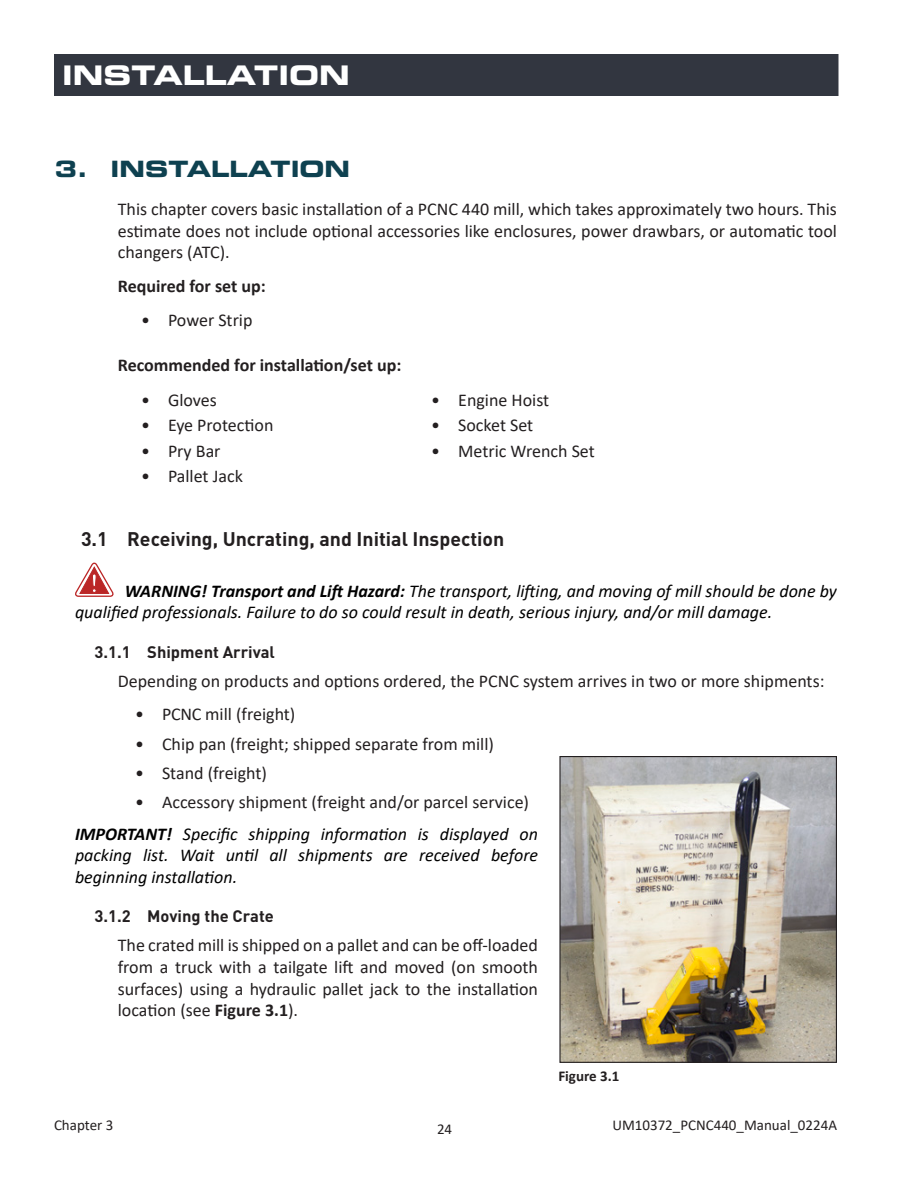
<style>
.page{position:relative;width:918px;height:1188px;background:#fff}
.page>*{position:absolute;margin:0;border:0;box-sizing:border-box;transform-origin:0 0}
.t1{font:27px "Eurostile LT Std Bold Ex 2";color:#fff}
.t2{font:22.5px "Eurostile LT Std Bold Ex 2";color:#0e4150}
.t3{font:700 19.5px "DIN Pro";color:#231f20}
.Body_Text{font:18px/21.6px "Calibri";color:#231f20;text-align:justify}
.Warnings{font:italic 18px/21.6px "Calibri";color:#000}
.Important_Note{font:italic 18px/21.6px "Calibri";color:#000;text-align:justify}
.Header_Level_3{font:700 18px "Calibri";color:#231f20}
.t4{font:700 16.5px "DIN Pro";color:#231f20}
.t5{font:15px "Calibri";color:#231f20}
.t6{font:700 15px "Calibri";color:#231f20}
.s1{font-weight:700}
</style>
<div class="page">
<div style="left:55px;top:55px;width:783px;height:40px;background:#323640"></div>
<div style="left:54px;top:54px;width:784px;height:42px;border:2px solid #323640"></div>
<svg style="left:75px;top:563px;width:39px;height:34px"></svg>
<img style="left:561px;top:758px;width:274px;height:303px">
<div style="left:559px;top:756px;width:278px;height:307px;border:1px solid #231f20"></div>
<h1 class="t1" style="left:62px;top:56px;width:25px">INSTA</h1>
<h1 class="t1" style="left:183px;top:56px;width:136px">LLATION</h1>
<p class="t2" style="left:55px;top:153px;width:297px">3. I NSTALLATION</p>
<p class="Body_Text" style="left:118px;top:198px;width:721px">This chapter covers basic installation of a PCNC 440 mill, which takes approximately two hours. This estimate does not include optional accessories like enclosures, power drawbars, or automatic tool changers (ATC).</p>
<p class="Header_Level_3" style="left:118px;top:273px;width:149px">Required for set up:</p>
<p class="Body_Text" style="left:141px;top:309px;width:113px">• Power Strip</p>
<p class="Header_Level_3" style="left:118px;top:353px;width:285px">Recommended for installation/set up:</p>
<p class="Body_Text" style="left:141px;top:389px;width:77px">• Gloves</p>
<p class="Body_Text" style="left:431px;top:389px;width:120px">• Engine Hoist</p>
<p class="Body_Text" style="left:141px;top:414px;width:134px">• Eye Protection</p>
<p class="Body_Text" style="left:431px;top:414px;width:104px">• Socket Set</p>
<p class="Body_Text" style="left:141px;top:440px;width:81px">• Pry Bar</p>
<p class="Body_Text" style="left:431px;top:440px;width:165px">• Metric Wrench Set</p>
<p class="Body_Text" style="left:141px;top:465px;width:103px">• Pallet Jack</p>
<p class="t3" style="left:81px;top:526px;width:425px">3.1 Receiving, Uncrating, and Initial Inspection</p>
<p class="Warnings" style="left:75px;top:579px;width:763px;text-indent:50px"><span class="s1">WARNING! Transport and Lift Hazard:</span> The transport, lifting, and moving of mill should be done by qualified professionals. Failure to do so could result in death, serious injury, and/or mill damage.</p>
<p class="t4" style="left:94px;top:641px;width:182px">3.1.1 Shipment Arrival</p>
<p class="Body_Text" style="left:118px;top:670px;width:708px">Depending on products and options ordered, the PCNC system arrives in two or more shipments:</p>
<p class="Body_Text" style="left:135px;top:703px;width:162px">• PCNC mill (freight)</p>
<p class="Body_Text" style="left:135px;top:732px;width:361px">• Chip pan (freight; shipped separate from mill)</p>
<p class="Body_Text" style="left:135px;top:761px;width:134px">• Stand (freight)</p>
<p class="Body_Text" style="left:135px;top:791px;width:396px">• Accessory shipment (freight and/or parcel service)</p>
<p class="Important_Note" style="left:75px;top:822px;width:465px"><span class="s1">IMPORTANT!</span> Specific shipping information is displayed on packing list. Wait until all shipments are received before beginning installation.</p>
<p class="t4" style="left:94px;top:905px;width:181px">3.1.2 Moving the Crate</p>
<p class="Body_Text" style="left:118px;top:934px;width:422px">The crated mill is shipped on a pallet and can be off-loaded from a truck with a tailgate lift and moved (on smooth surfaces) using a hydraulic pallet jack to the installation location (see <span class="s1">Figure 3.1</span>).</p>
<p class="t6" style="left:558px;top:1065px;width:63px">Figure 3.1</p>
<p class="t5" style="left:54px;top:1115px;width:61px">Chapter 3</p>
<p class="t5" style="left:437px;top:1119px;width:17px">24</p>
<p class="t5" style="left:612px;top:1115px;width:226px">UM10372_PCNC440_Manual_0224A</p>
</div>
